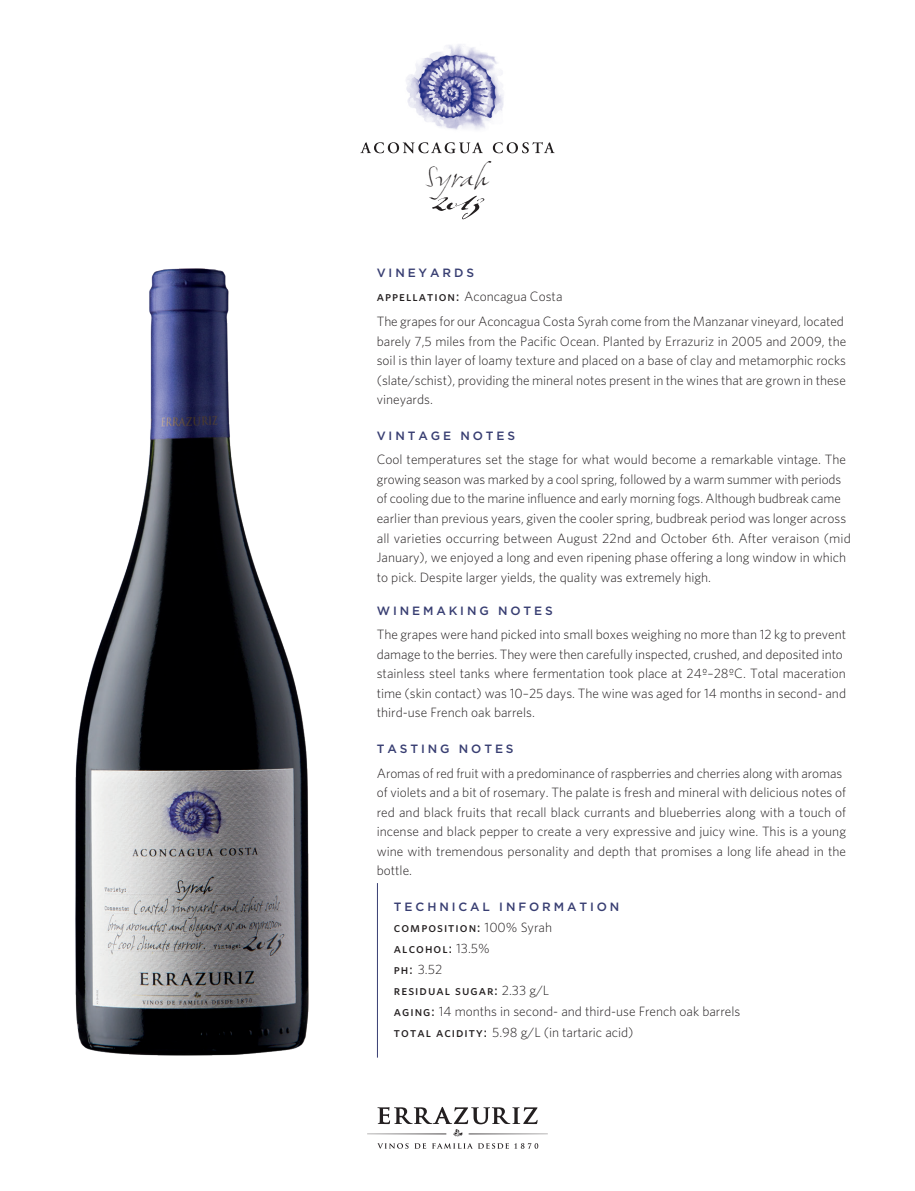
<style>
.page{position:relative;width:915px;height:1191px;background:#fff}
.page>*{position:absolute;margin:0;border:0;box-sizing:border-box;transform-origin:0 0}
.t1{font:63.45px "Johann Sparkling ITC";color:#231f20;scale:1.08 1}
.t2{font:29.1px "Donaldson Hand TT";color:#231f20}
.t3{font:300 13.5px/19.5px "Whitney";color:#231f20}
.t4{font:13.5px/21px "Whitney Medium SC";letter-spacing:.075em;color:#231f20}
.t5{font:500 12px "Gotham";letter-spacing:.24em;color:#383e72}
.s1{font-family:"Whitney Medium SC";font-weight:400}
.s2{font-family:"Whitney";font-weight:300}
</style>
<div class="page">
<img style="left:406px;top:44px;width:98px;height:86px">
<img style="left:75px;top:268px;width:233px;height:787px">
<hr style="left:377px;top:883px;width:1px;height:174px;background:#383e72">
<hr style="left:367px;top:1133px;width:79px;height:1px;background:#231f20">
<hr style="left:468px;top:1133px;width:79px;height:1px;background:#231f20">
<svg style="left:377px;top:1106px;width:160px;height:30px"></svg>
<svg style="left:377px;top:1143px;width:31px;height:5px"></svg>
<svg style="left:414px;top:1143px;width:12px;height:5px"></svg>
<svg style="left:432px;top:1143px;width:106px;height:5px"></svg>
<svg style="left:360px;top:142px;width:122px;height:11px"></svg>
<svg style="left:492px;top:142px;width:62px;height:11px"></svg>
<h2 class="t2" style="left:423px;top:159px;width:66px">Syrah</h2>
<h1 class="t1" style="left:429px;top:149px;width:53px">2013</h1>
<p class="t5" style="left:376px;top:266px;width:99px">VINEYARDS</p>
<p class="t3" style="left:376px;top:283px;width:468px;line-height:25.5px"><span class="s1">appellation:</span> Aconcagua Costa<br>The grapes for our Aconcagua Costa Syrah come from the Manzanar vineyard, located</p>
<p class="t3" style="left:376px;top:331px;width:471px;text-align:justify">barely 7,5 miles from the Pacific Ocean. Planted by Errazuriz in 2005 and 2009, the soil is thin layer of loamy texture and placed on a base of clay and metamorphic rocks (slate/schist), providing the mineral notes present in the wines that are grown in these vineyards.</p>
<p class="t5" style="left:376px;top:429px;width:140px">VINTAGE NOTES</p>
<p class="t3" style="left:376px;top:450px;width:475px">Cool temperatures set the stage for what would become a remarkable vintage. The growing season was marked by a cool spring, followed by a warm summer with periods of cooling due to the marine influence and early morning fogs. Although budbreak came earlier than previous years, given the cooler spring, budbreak period was longer across all varieties occurring between August 22nd and October 6th. After veraison (mid January), we enjoyed a long and even ripening phase offering a long window in which to pick. Despite larger yields, the quality was extremely high.</p>
<p class="t5" style="left:376px;top:604px;width:177px">WINEMAKING NOTES</p>
<p class="t3" style="left:376px;top:625px;width:470px">The grapes were hand picked into small boxes weighing no more than 12 kg to prevent damage to the berries. They were then carefully inspected, crushed, and deposited into stainless steel tanks where fermentation took place at 24º–28ºC. Total maceration time (skin contact) was 10–25 days. The wine was aged for 14 months in second- and third-use French oak barrels.</p>
<p class="t5" style="left:376px;top:742px;width:138px">TASTING NOTES</p>
<p class="t3" style="left:376px;top:763px;width:470px">Aromas of red fruit with a predominance of raspberries and cherries along with aromas of violets and a bit of rosemary. The palate is fresh and mineral with delicious notes of red and black fruits that recall black currants and blueberries along with a touch of incense and black pepper to create a very expressive and juicy wine. This is a young wine with tremendous personality and depth that promises a long life ahead in the bottle.</p>
<p class="t5" style="left:394px;top:900px;width:227px">TECHNICAL INFORMATION</p>
<p class="t4" style="left:394px;top:917px;width:159px">composition: <span class="s2">100% Syrah </span>alcohol: <span class="s2">13.5%</span></p>
<p class="t3" style="left:394px;top:959px;width:50px"><span class="s1">ph:</span> 3.52</p>
<p class="t4" style="left:394px;top:980px;width:157px">residual sugar: <span class="s2">2.33 g/L</span></p>
<p class="t3" style="left:394px;top:1001px;width:348px;line-height:21px"><span class="s1">aging:</span> 14 months in second- and third-use French oak barrels <span class="s1">total acidity:</span> 5.98 g/L (in tartaric acid)</p>
</div>
